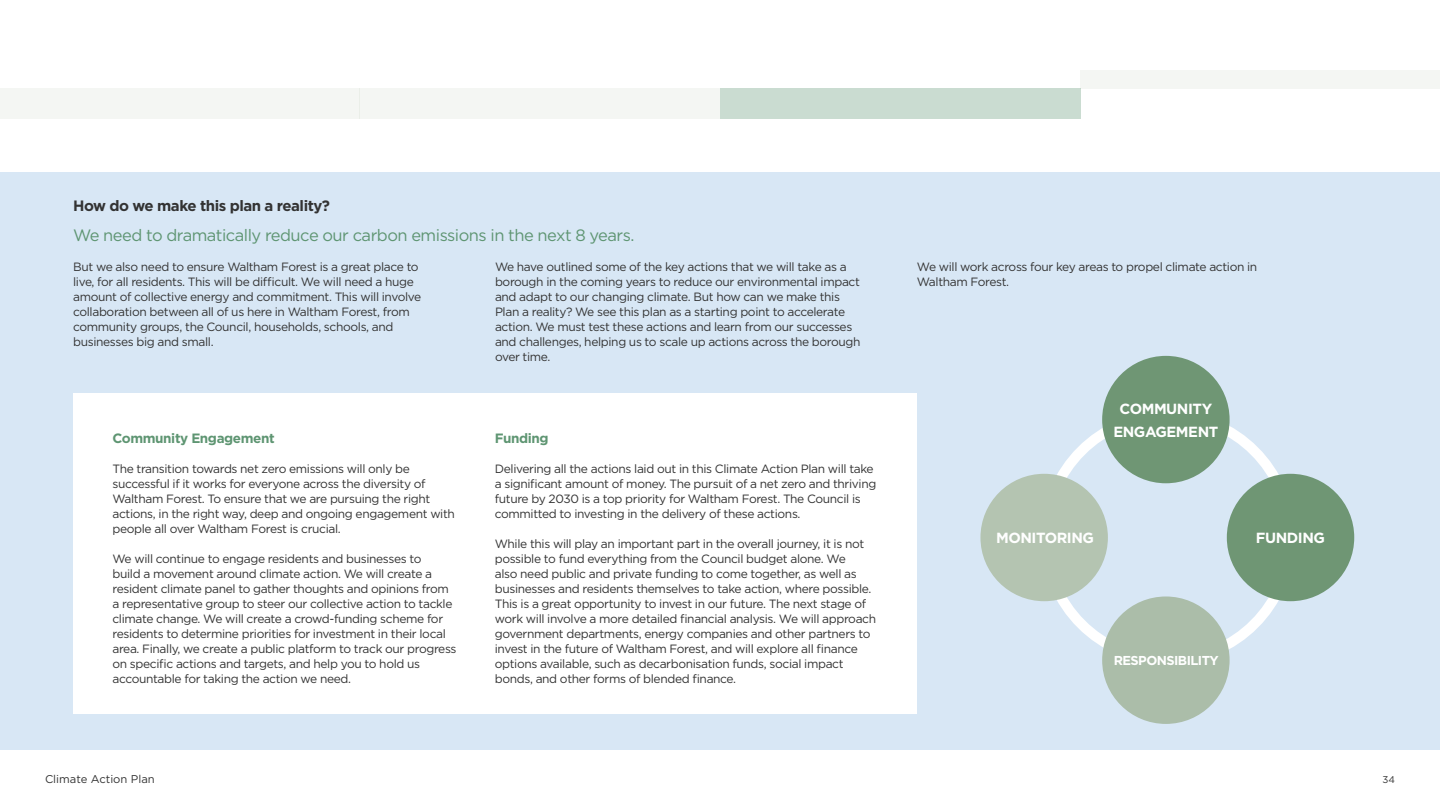
<style>
.page{position:relative;width:1440px;height:810px;background:#fff}
.page>*{position:absolute;margin:0;border:0;box-sizing:border-box;transform-origin:0 0}
.t1{font:16.5px "Gotham";letter-spacing:-.03em;color:#5e9572}
.t2{font:700 15px "Gotham";letter-spacing:-.03em;color:#333}
.t3{font:700 14.7px/23.9px "Gotham";letter-spacing:-.03em;color:#fff;text-align:center}
.t4{font:700 13.5px "Gotham";letter-spacing:-.03em;color:#5e9572}
.t5{font:700 12.9px "Gotham";letter-spacing:-.045em;color:#fff}
.t6{font:12px/15px "Gotham";letter-spacing:-.03em;color:#333}
.t7{font:11.25px "Gotham";color:#333}
.t8{font:9.75px "Gotham";color:#333}
</style>
<div class="page">
<div style="left:0;top:172px;width:1440px;height:578px;background:#d8e7f5"></div>
<div style="left:1080px;top:70px;width:360px;height:18px;background:#f4f6f3"></div>
<div style="left:73px;top:393px;width:844px;height:321px;background:#fff"></div>
<div style="left:720px;top:88px;width:360px;height:31px;background:#cadcd1"></div>
<div style="left:0;top:88px;width:360px;height:31px;background:#f4f6f3"></div>
<div style="left:360px;top:88px;width:360px;height:31px;background:#f4f6f3"></div>
<div style="left:1102px;top:356px;width:128px;height:127px;background:#6f9674;border-radius:50%"></div>
<div style="left:1227px;top:474px;width:127px;height:127px;background:#6f9674;border-radius:50%"></div>
<div style="left:1102px;top:596px;width:128px;height:128px;background:#abbda9;border-radius:50%"></div>
<div style="left:980px;top:474px;width:128px;height:127px;background:#b4c4b1;border-radius:50%"></div>
<p class="t2" style="left:73px;top:196px;width:258px">How do we make this plan a reality?</p>
<h1 class="t1" style="left:73px;top:225px;width:563px">We need to dramatically reduce our carbon emissions in the next 8 years.</h1>
<p class="t6" style="left:73px;top:259px;width:350px">But we also need to ensure Waltham Forest is a great place to live, for all residents. This will be difficult. We will need a huge amount of collective energy and commitment. This will involve collaboration between all of us here in Waltham Forest, from community groups, the Council, households, schools, and businesses big and small.</p>
<p class="t6" style="left:495px;top:259px;width:367px">We have outlined some of the key actions that we will take as a borough in the coming years to reduce our environmental impact and adapt to our changing climate. But how can we make this Plan a reality? We see this plan as a starting point to accelerate action. We must test these actions and learn from our successes and challenges, helping us to scale up actions across the borough over time.</p>
<p class="t6" style="left:917px;top:259px;width:342px">We will work across four key areas to propel climate action in<br>Waltham Forest.</p>
<p class="t4" style="left:112px;top:429px;width:164px">Community Engagement</p>
<p class="t6" style="left:112px;top:461px;width:344px">The transition towards net zero emissions will only be successful if it works for everyone across the diversity of Waltham Forest. To ensure that we are pursuing the right actions, in the right way, deep and ongoing engagement with people all over Waltham Forest is crucial.</p>
<p class="t6" style="left:112px;top:551px;width:345px">We will continue to engage residents and businesses to<br>build a movement around climate action. We will create a resident climate panel to gather thoughts and opinions from a representative group to steer our collective action to tackle climate change. We will create a crowd-funding scheme for residents to determine priorities for investment in their local area. Finally, we create a public platform to track our progress on specific actions and targets, and help you to hold us accountable for taking the action we need.</p>
<p class="t4" style="left:495px;top:429px;width:55px">Funding</p>
<p class="t6" style="left:495px;top:461px;width:383px">Delivering all the actions laid out in this Climate Action Plan will take a significant amount of money. The pursuit of a net zero and thriving future by 2030 is a top priority for Waltham Forest. The Council is committed to investing in the delivery of these actions.</p>
<p class="t6" style="left:495px;top:536px;width:383px">While this will play an important part in the overall journey, it is not possible to fund everything from the Council budget alone. We<br>also need public and private funding to come together, as well as businesses and residents themselves to take action, where possible.<br>This is a great opportunity to invest in our future. The next stage of work will involve a more detailed financial analysis. We will approach government departments, energy companies and other partners to invest in the future of Waltham Forest, and will explore all finance options available, such as decarbonisation funds, social impact bonds, and other forms of blended finance.</p>
<p class="t3" style="left:1113px;top:396px;width:106px">COMMUNITY<br>ENGAGEMENT</p>
<p class="t3" style="left:996px;top:526px;width:99px">MONITORING</p>
<p class="t3" style="left:1256px;top:526px;width:71px">FUNDING</p>
<p class="t5" style="left:1114px;top:652px;width:107px">RESPONSIBILITY</p>
<p class="t7" style="left:45px;top:772px;width:111px">Climate Action Plan</p>
<p class="t8" style="left:1382px;top:773px;width:14px">34</p>
</div>
